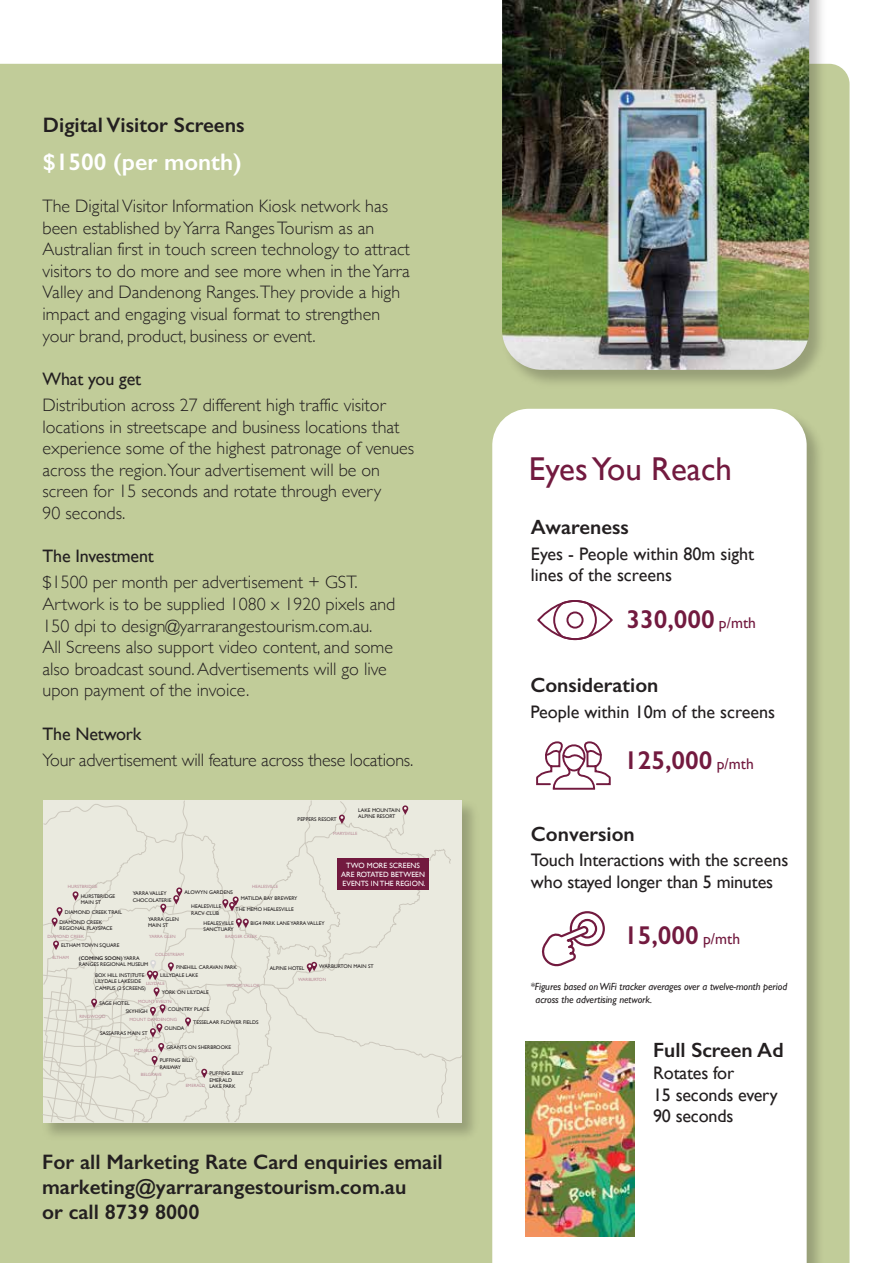
<style>
.page{position:relative;width:893px;height:1263px;background:#fff}
.page>*{position:absolute;margin:0;border:0;box-sizing:border-box;transform-origin:0 0}
.t1{font:33px "Gill Sans";color:#721a3f}
.t2{font:600 25.8px "Gill Sans";color:#721a3f}
.t3{font:600 24px "Gill Sans";color:#fff}
.t4{font:600 21px/25.2px "Gill Sans";color:#231f20}
.t5{font:600 20.7px "Gill Sans";color:#231f20}
.t6{font:18.15px/21.8px "Gill Sans";letter-spacing:-.01em;color:#231f20}
.t7{font:300 18px/21.6px "Gill Sans";color:#231f20}
.t8{font:18px "Gill Sans";letter-spacing:-.01em;color:#231f20}
.t9{font:italic 10.35px/12.5px "Gill Sans";letter-spacing:-.01em;color:#231f20}
.t10{font:7.65px/9.1px "Gill Sans";color:#fff;text-align:center}
.t11{font:5.25px/6.3px "Gill Sans";color:#231f20}
.t12{font:4.5px "Gill Sans";color:#bb909b}
.s1{font-weight:600}
.s2{font-weight:400;font-size:15.45px}
</style>
<div class="page">
<div style="left:0;top:64px;width:849px;height:1199px;background:#c1cc99"></div>
<img style="left:498px;top:0;width:333px;height:391px">
<img style="left:502px;top:0;width:307px;height:370px">
<img style="left:488px;top:404px;width:340px;height:859px">
<svg style="left:492px;top:409px;width:315px;height:854px"></svg>
<svg style="left:535px;top:728px;width:77px;height:63px"></svg>
<div style="left:537px;top:600px;width:76px;height:40px;border:2px solid #721a3f;border-radius:50%"></div>
<svg style="left:552px;top:599px;width:46px;height:42px"></svg>
<svg style="left:542px;top:910px;width:64px;height:57px"></svg>
<img style="left:38px;top:796px;width:445px;height:348px">
<svg style="left:42px;top:800px;width:420px;height:322px;background:#e7e6dc"></svg>
<div style="left:337px;top:859px;width:92px;height:31px;background:#721a3f"></div>
<img style="left:525px;top:1042px;width:109px;height:195px">
<p class="t4" style="left:43px;top:113px;width:203px">Digital Visitor Screens</p>
<h3 class="t3" style="left:43px;top:148px;width:200px">$1500 (per month)</h3>
<p class="t7" style="left:43px;top:195px;width:369px">The Digital Visitor Information Kiosk network has been established by Yarra Ranges Tourism as an Australian first in touch screen technology to attract visitors to do more and see more when in the Yarra Valley and Dandenong Ranges.They provide a high impact and engaging visual format to strengthen your brand, product, business or event.</p>
<p class="t8" style="left:43px;top:368px;width:100px">What you get</p>
<p class="t7" style="left:43px;top:393px;width:373px">Distribution across 27 different high traffic visitor locations in streetscape and business locations that experience some of the highest patronage of venues across the region.Your advertisement will be on screen for 15 seconds and rotate through every<br>90 seconds.</p>
<p class="t8" style="left:43px;top:545px;width:113px">The Investment</p>
<p class="t7" style="left:43px;top:571px;width:354px">$1500 per month per advertisement + GST.<br>Artwork is to be supplied 1080 x 1920 pixels and 150 dpi to design@yarrarangestourism.com.au.<br>All Screens also support video content, and some also broadcast sound. Advertisements will go live upon payment of the invoice.</p>
<p class="t8" style="left:43px;top:723px;width:101px">The Network</p>
<p class="t7" style="left:43px;top:748px;width:372px">Your advertisement will feature across these locations.</p>
<p class="t11" style="left:298px;top:816px;width:41px">PEPPERS RESORT</p>
<p class="t11" style="left:358px;top:807px;width:43px">LAKE MOUNTAIN<br>ALPINE RESORT</p>
<p class="t12" style="left:68px;top:883px;width:31px">HURSTBRIDGE</p>
<p class="t12" style="left:252px;top:883px;width:27px">HEALESVILLE</p>
<p class="t12" style="left:333px;top:831px;width:26px">MARYSVILLE</p>
<p class="t10" style="left:341px;top:860px;width:86px">TWO MORE SCREENS<br>ARE ROTATED BETWEEN<br>EVENTS IN THE REGION.</p>
<p class="t11" style="left:133px;top:890px;width:40px">YARRA VALLEY<br>CHOCOLATERIE</p>
<p class="t11" style="left:184px;top:889px;width:50px">ALOWYN GARDENS</p>
<p class="t11" style="left:81px;top:893px;width:36px">HURSTBRIDGE<br>MAIN ST</p>
<p class="t11" style="left:65px;top:908px;width:59px">DIAMOND CREEK TRAIL</p>
<p class="t11" style="left:61px;top:942px;width:60px">ELTHAM TOWN SQUARE</p>
<p class="t11" style="left:241px;top:895px;width:58px">MATILDA BAY BREWERY</p>
<p class="t11" style="left:191px;top:903px;width:32px">HEALESVILLE<br>RACV CLUB</p>
<p class="t11" style="left:236px;top:906px;width:60px">THE MEMO HEALESVILLE</p>
<p class="t11" style="left:148px;top:916px;width:32px">YARRA GLEN<br>MAIN ST</p>
<p class="t11" style="left:60px;top:919px;width:55px">DIAMOND CREEK<br>REGIONAL PLAYSPACE</p>
<p class="t11" style="left:204px;top:920px;width:32px">HEALESVILLE</p>
<p class="t11" style="left:250px;top:920px;width:76px">BIG4 PARK LANE YARRA VALLEY</p>
<p class="t11" style="left:204px;top:926px;width:32px">SANCTUARY</p>
<p class="t12" style="left:149px;top:934px;width:28px">YARRA GLEN</p>
<p class="t12" style="left:225px;top:934px;width:34px">BADGER CREEK</p>
<p class="t12" style="left:47px;top:934px;width:38px">DIAMOND CREEK</p>
<p class="t12" style="left:52px;top:954px;width:18px">ELTHAM</p>
<p class="t12" style="left:155px;top:952px;width:31px">COLDSTREAM</p>
<p class="t12" style="left:146px;top:980px;width:20px">LILYDALE</p>
<p class="t11" style="left:79px;top:955px;width:71px"><span class="s1">(COMING SOON)</span> YARRA<br>RANGES REGIONAL MUSEUM</p>
<p class="t11" style="left:160px;top:963px;width:78px;line-height:8.6px;text-indent:16px">PINEHILL CARAVAN PARK<br>LILLYDALE LAKE</p>
<p class="t11" style="left:270px;top:965px;width:36px">ALPINE HOTEL</p>
<p class="t11" style="left:319px;top:963px;width:56px">WARBURTON MAIN ST</p>
<p class="t11" style="left:95px;top:972px;width:52px">BOX HILL INSTITUTE<br>LILYDALE LAKESIDE<br>CAMPUS (2 SCREENS)</p>
<p class="t12" style="left:298px;top:977px;width:30px">WARBURTON</p>
<p class="t12" style="left:227px;top:983px;width:34px">WOORI YALLOK</p>
<p class="t11" style="left:162px;top:989px;width:48px">YORK ON LILYDALE</p>
<p class="t12" style="left:138px;top:999px;width:35px">MOUNT EVELYN</p>
<p class="t11" style="left:100px;top:1000px;width:32px">SAGE HOTEL</p>
<p class="t11" style="left:168px;top:1006px;width:43px">COUNTRY PLACE</p>
<p class="t11" style="left:193px;top:1019px;width:67px">TESSELAAR FLOWER FIELDS</p>
<p class="t11" style="left:126px;top:1008px;width:24px">SKYHIGH</p>
<p class="t12" style="left:79px;top:1013px;width:28px">RINGWOOD</p>
<p class="t12" style="left:129px;top:1017px;width:49px">MOUNT DANDENONG</p>
<p class="t11" style="left:100px;top:1030px;width:49px">SASSAFRAS MAIN ST</p>
<p class="t11" style="left:165px;top:1025px;width:21px">OLINDA</p>
<p class="t11" style="left:166px;top:1044px;width:66px">GRANTS ON SHERBROOKE</p>
<p class="t12" style="left:134px;top:1048px;width:23px">MONBULK</p>
<p class="t12" style="left:141px;top:1071px;width:22px">BELGRAVE</p>
<p class="t11" style="left:160px;top:1057px;width:36px">PUFFING BILLY<br>RAILWAY</p>
<p class="t11" style="left:209px;top:1070px;width:36px">PUFFING BILLY<br>EMERALD<br>LAKE PARK</p>
<p class="t12" style="left:186px;top:1082px;width:21px">EMERALD</p>
<p class="t4" style="left:42px;top:1149px;width:402px">For all Marketing Rate Card enquiries email marketing@yarrarangestourism.com.au<br>or call 8739 8000</p>
<h1 class="t1" style="left:529px;top:449px;width:204px">Eyes You Reach</h1>
<p class="t5" style="left:531px;top:514px;width:99px">Awareness</p>
<p class="t6" style="left:531px;top:542px;width:225px">Eyes - People within 80m sight lines of the screens</p>
<h2 class="t2" style="left:626px;top:603px;width:131px">330,000 <span class="s2">p/mth</span></h2>
<p class="t5" style="left:530px;top:673px;width:130px">Consideration</p>
<p class="t6" style="left:530px;top:701px;width:246px">People within 10m of the screens</p>
<h2 class="t2" style="left:624px;top:745px;width:131px">125,000 <span class="s2">p/mth</span></h2>
<p class="t5" style="left:531px;top:821px;width:105px">Conversion</p>
<p class="t6" style="left:531px;top:849px;width:259px">Touch Interactions with the screens who stayed longer than 5 minutes</p>
<h2 class="t2" style="left:624px;top:919px;width:117px">15,000 <span class="s2">p/mth</span></h2>
<p class="t9" style="left:536px;top:980px;width:253px;text-indent:-5px">*Figures based on WiFi tracker averages over a twelve-month period across the advertising network.</p>
<p class="t5" style="left:653px;top:1037px;width:132px">Full Screen Ad</p>
<p class="t6" style="left:653px;top:1062px;width:126px">Rotates for<br>15 seconds every<br>90 seconds</p>
</div>
